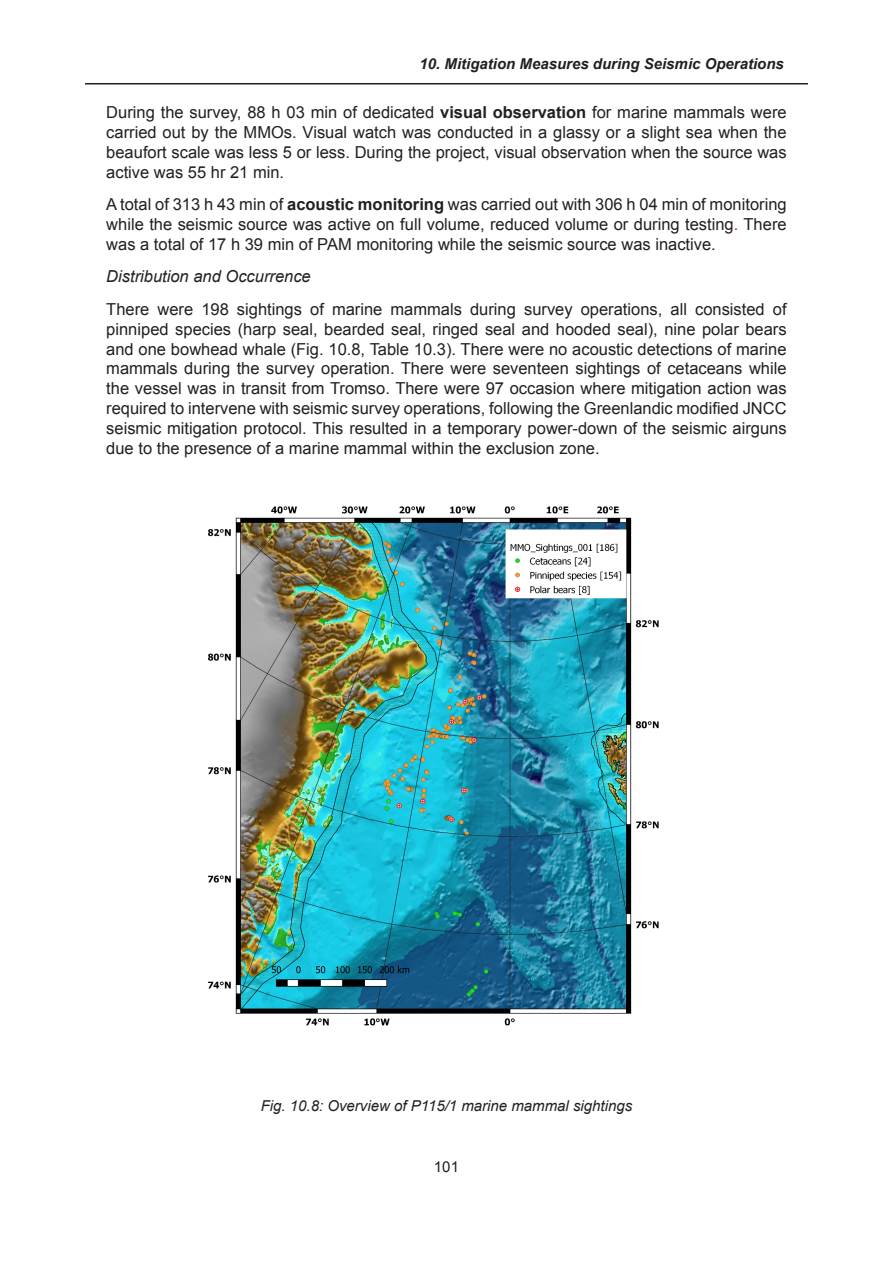
<style>
.page{position:relative;width:893px;height:1263px;background:#fff}
.page>*{position:absolute;margin:0;border:0;box-sizing:border-box;transform-origin:0 0}
.AWI-Standard{font:16.5px/19.8px "Arial";color:#231f20;text-align:justify}
.AWI-Standard-2{font:italic 16.5px "Arial";color:#231f20}
.AWI-Captions{font:italic 15px "Arial";color:#231f20}
.t1{font:italic 700 15px "Arial";color:#231f20}
.t2{font:15px "Arial";color:#231f20}
.s1{font-weight:700}
.s2{color:#f00}
</style>
<div class="page">
<hr style="left:85px;top:83px;width:723px;height:1px;background:#231f20">
<img style="left:208px;top:506px;width:451px;height:520px">
<p class="t1" style="left:420px;top:54px;width:366px">10. Mitigation Measures during Seismic Operations</p>
<p class="AWI-Standard" style="left:106px;top:103px;width:682px">During the survey, 88 h 03 min of dedicated <span class="s1">visual observation</span> for marine mammals were carried out by the MMOs. Visual watch was conducted in a glassy or a slight sea when the beaufort scale was less 5 or less. During the project, visual observation when the source was active was 55 hr 21 min.</p>
<p class="AWI-Standard" style="left:106px;top:195px;width:682px">A total of 313 h 43 min of <span class="s1">acoustic monitoring</span> was carried out with 306 h 04 min of monitoring while the seismic source was active on full volume, reduced volume or during testing<span class="s2">.</span> There was a total of 17 h 39 min of PAM monitoring while the seismic source was inactive.</p>
<p class="AWI-Standard-2" style="left:106px;top:266px;width:206px">Distribution and Occurrence</p>
<p class="AWI-Standard" style="left:106px;top:299px;width:682px">There were 198 sightings of marine mammals during survey operations, all consisted of pinniped species (harp seal, bearded seal, ringed seal and hooded seal), nine polar bears and one bowhead whale (Fig. 10.8, Table 10.3). There were no acoustic detections of marine mammals during the survey operation. There were seventeen sightings of cetaceans while the vessel was in transit from Tromso. There were 97 occasion where mitigation action was required to intervene with seismic survey operations, following the Greenlandic modified JNCC seismic mitigation protocol. This resulted in a temporary power-down of the seismic airguns due to the presence of a marine mammal within the exclusion zone.</p>
<p class="AWI-Captions" style="left:261px;top:1096px;width:373px">Fig. 10.8: Overview of P115/1 marine mammal sightings</p>
<p class="t2" style="left:434px;top:1157px;width:27px">101</p>
</div>
